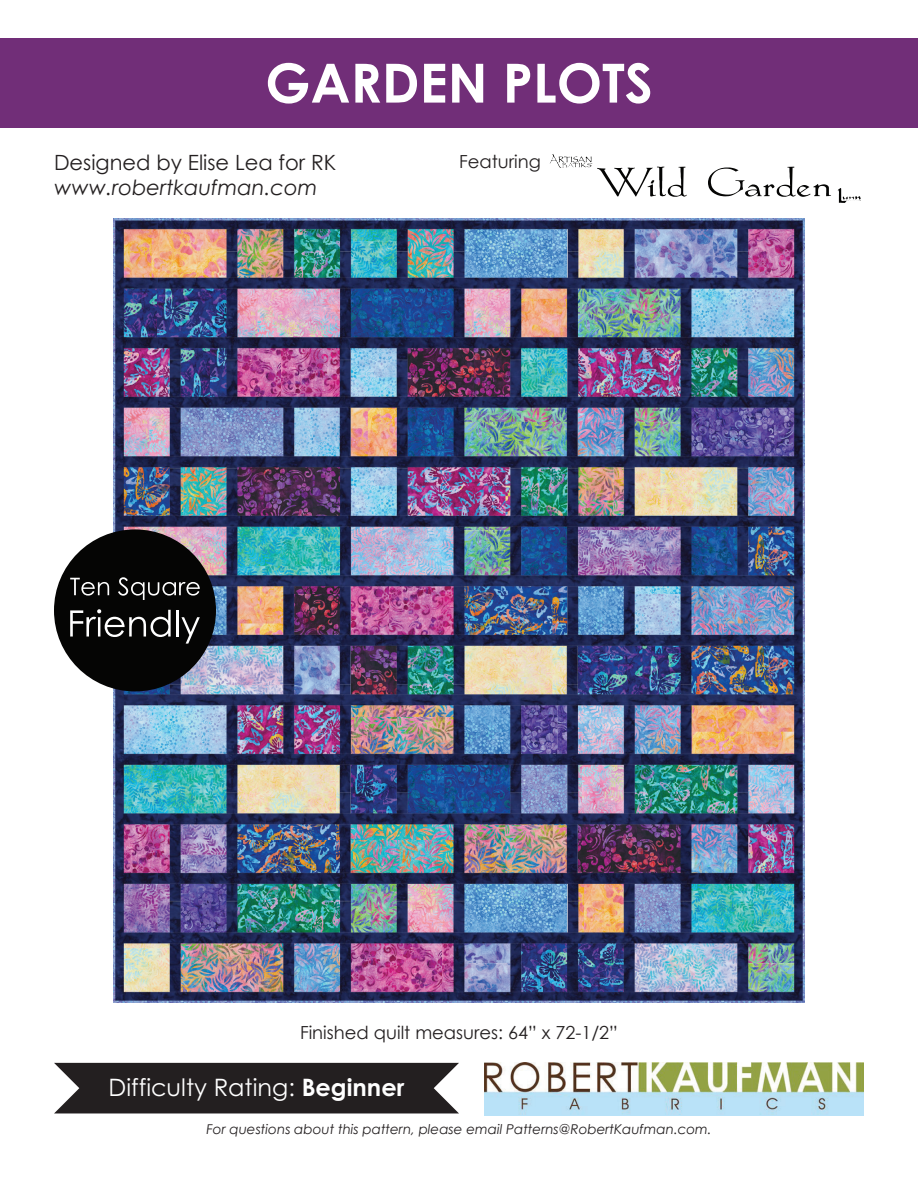
<style>
.page{position:relative;width:918px;height:1188px;background:#fff}
.page>*{position:absolute;margin:0;border:0;box-sizing:border-box;transform-origin:0 0}
.t1{font:700 67.5px "Century Gothic";color:#fff}
.t2{font:700 54px "Century Gothic";color:#fff}
.t3{font:24px "Century Gothic";color:#fff}
.t4{font:21px "Century Gothic";color:#231f20}
.t5{font:italic 21px "Century Gothic";color:#231f20}
.t6{font:18px "Century Gothic";color:#231f20}
.t7{font:italic 13.5px "Century Gothic";color:#231f20}
.s1{font-weight:700}
</style>
<div class="page">
<div style="left:54px;top:1063px;width:405px;height:50px;background:#231f20"></div>
<div style="left:0;top:38px;width:918px;height:90px;background:#712e78"></div>
<img style="left:484px;top:1063px;width:379px;height:52px">
<svg style="left:562px;top:156px;width:125px;height:41px"></svg>
<svg style="left:708px;top:167px;width:123px;height:30px"></svg>
<svg style="left:847px;top:196px;width:14px;height:5px"></svg>
<img style="left:550px;top:154px;width:12px;height:14px">
<img style="left:837px;top:188px;width:10px;height:15px">
<img style="left:113px;top:219px;width:692px;height:783px">
<div style="left:54px;top:529px;width:162px;height:162px;background:#050504;border-radius:50%"></div>
<svg style="left:70px;top:578px;width:39px;height:18px"></svg>
<svg style="left:118px;top:577px;width:82px;height:23px"></svg>
<svg style="left:70px;top:609px;width:101px;height:28px"></svg>
<hr style="left:176px;top:610px;width:2px;height:27px;background:#fff">
<svg style="left:181px;top:617px;width:19px;height:27px"></svg>
<h1 class="t1" style="left:290px;top:27px;width:334px">Just Kisses</h1>
<h2 class="t2" style="left:265px;top:42px;width:389px">GARDEN PLOTS</h2>
<h3 class="t4" style="left:54px;top:148px;width:284px">Designed by Elise Lea for RK</h3>
<h3 class="t5" style="left:54px;top:173px;width:265px">www.robertkaufman.com</h3>
<h3 class="t6" style="left:459px;top:148px;width:83px">Featuring</h3>
<h3 class="t6" style="left:300px;top:1020px;width:319px">Finished quilt measures: 64” x 72-1/2”</h3>
<h3 class="t3" style="left:109px;top:1070px;width:297px">Difficulty Rating: <span class="s1">Beginner</span></h3>
<p class="t7" style="left:206px;top:1120px;width:507px">For questions about this pattern, please email Patterns@RobertKaufman.com.</p>
</div>
